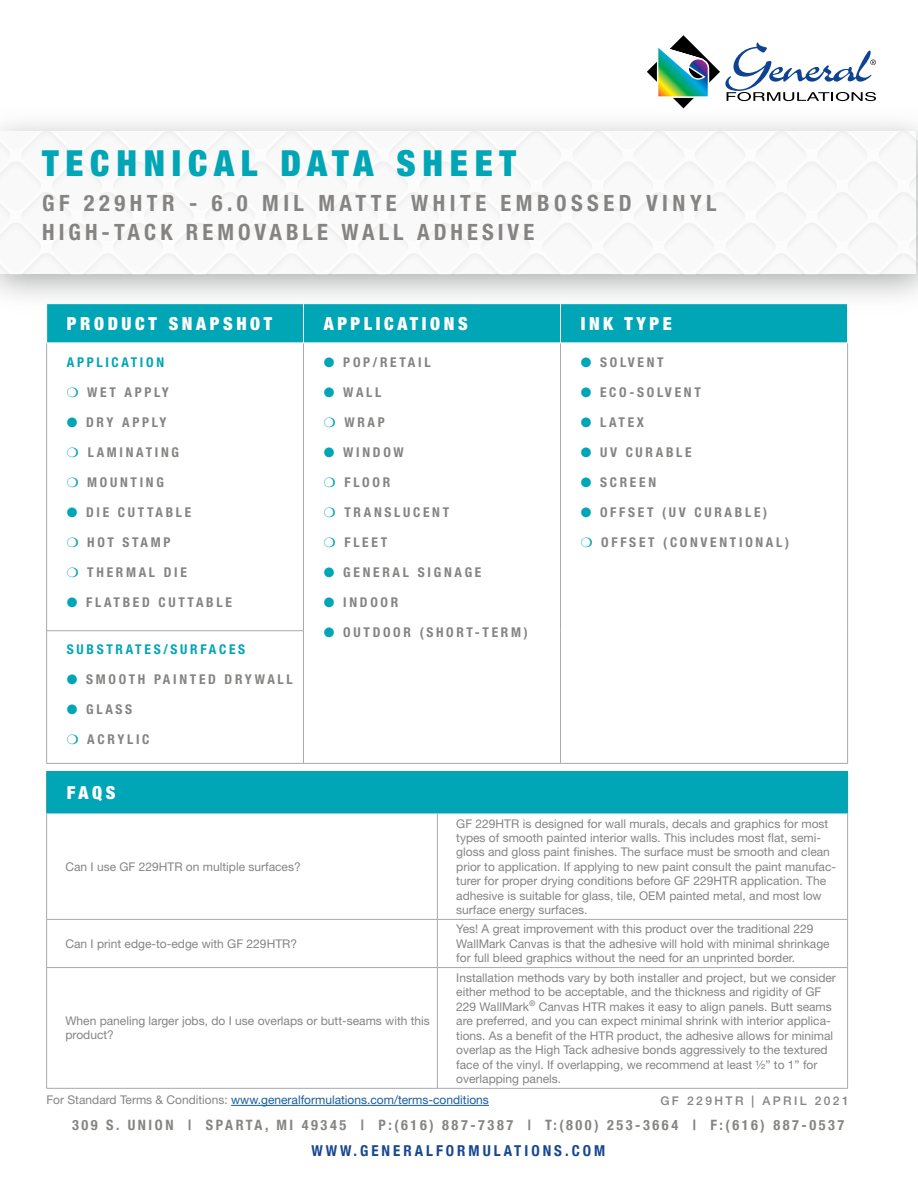
<style>
.page{position:relative;width:918px;height:1188px;background:#fff}
.page>*{position:absolute;margin:0;border:0;box-sizing:border-box;transform-origin:0 0}
.t1{font:900 condensed 36px "Helvetica Neue LT Std";letter-spacing:.19em;color:#00a5b6}
.t2{font:700 condensed 22.5px "Helvetica Neue LT Std";letter-spacing:.2em;color:#858483}
.t3{font:700 condensed 22.5px "Helvetica Neue LT Std";letter-spacing:.18em;color:#858483}
.t4{font:900 condensed 18px "Helvetica Neue LT Std";letter-spacing:.2em;color:#fff}
.t5{font:700 condensed 15px "Helvetica Neue";letter-spacing:.2em;color:#174791}
.t6{font:700 condensed 14.25px "Helvetica Neue";letter-spacing:.18em;color:#858582}
.t7{font:700 condensed 13.5px "Helvetica Neue LT Std";letter-spacing:.2em;color:#858483}
.t8{font:700 condensed 13.5px "Helvetica Neue LT Std";letter-spacing:.2em;color:#00a5b6}
.Table_Text{font:12px/14.4px "Helvetica Neue LT Std";color:#858483}
.t9{font:12px "Helvetica Neue LT Std";color:#175d9e}
.t10{font:500 12px "Helvetica Neue LT Std";letter-spacing:.2em;color:#858483}
.s1{color:#00a5b6}
.s2{color:#858483}
</style>
<div class="page">
<svg style="left:0;top:131px;width:918px;height:143px"></svg>
<svg style="left:647px;top:35px;width:229px;height:73px"></svg>
<hr style="left:231px;top:1105px;width:258px;height:1px;background:#175d9e">
<div style="left:47px;top:304px;width:800px;height:39px;background:#00a5b6"></div>
<hr style="left:46px;top:343px;width:1px;height:288px;background:#a8a9ad">
<hr style="left:303px;top:343px;width:1px;height:288px;background:#a8a9ad">
<hr style="left:560px;top:343px;width:1px;height:288px;background:#a8a9ad">
<hr style="left:847px;top:343px;width:1px;height:288px;background:#a8a9ad">
<hr style="left:46px;top:630px;width:258px;height:1px;background:#a8a9ad">
<hr style="left:46px;top:631px;width:1px;height:132px;background:#a8a9ad">
<hr style="left:303px;top:631px;width:1px;height:132px;background:#a8a9ad">
<hr style="left:560px;top:631px;width:1px;height:132px;background:#a8a9ad">
<hr style="left:847px;top:631px;width:1px;height:132px;background:#a8a9ad">
<hr style="left:46px;top:763px;width:257px;height:1px;background:#a8a9ad">
<hr style="left:303px;top:763px;width:258px;height:1px;background:#a8a9ad">
<hr style="left:561px;top:763px;width:287px;height:1px;background:#a8a9ad">
<hr style="left:303px;top:304px;width:1px;height:39px;background:#fff">
<hr style="left:560px;top:304px;width:1px;height:39px;background:#fff">
<hr style="left:46px;top:343px;width:257px;height:1px;background:#fff">
<hr style="left:303px;top:343px;width:258px;height:1px;background:#fff">
<hr style="left:561px;top:343px;width:287px;height:1px;background:#fff">
<div style="left:47px;top:771px;width:801px;height:43px;background:#00a5b6"></div>
<hr style="left:437px;top:814px;width:1px;height:105px;background:#a8a9ad">
<hr style="left:46px;top:919px;width:391px;height:1px;background:#a8a9ad">
<hr style="left:437px;top:919px;width:411px;height:1px;background:#a8a9ad">
<hr style="left:437px;top:920px;width:1px;height:47px;background:#a8a9ad">
<hr style="left:437px;top:968px;width:1px;height:120px;background:#a8a9ad">
<hr style="left:46px;top:771px;width:1px;height:42px;background:#209da5">
<hr style="left:847px;top:771px;width:1px;height:42px;background:#209da5">
<hr style="left:46px;top:813px;width:391px;height:1px;background:#aacfd4">
<hr style="left:437px;top:813px;width:411px;height:1px;background:#aacfd4">
<hr style="left:46px;top:814px;width:1px;height:105px;background:#a8a9ad">
<hr style="left:847px;top:814px;width:1px;height:105px;background:#a8a9ad">
<hr style="left:46px;top:920px;width:1px;height:47px;background:#a8a9ad">
<hr style="left:847px;top:920px;width:1px;height:47px;background:#a8a9ad">
<hr style="left:46px;top:967px;width:391px;height:1px;background:#a8a9ad">
<hr style="left:46px;top:968px;width:1px;height:120px;background:#a8a9ad">
<hr style="left:437px;top:967px;width:411px;height:1px;background:#a8a9ad">
<hr style="left:847px;top:968px;width:1px;height:120px;background:#a8a9ad">
<hr style="left:46px;top:1088px;width:391px;height:1px;background:#a8a9ad">
<hr style="left:437px;top:1088px;width:411px;height:1px;background:#a8a9ad">
<p class="t1" style="left:42px;top:141px;width:475px">TECHNICAL DATA SHEET</p>
<p class="t2" style="left:42px;top:189px;width:676px">GF 229HTR - 6.0 MIL MATTE WHITE EMBOSSED VINYL</p>
<p class="t3" style="left:42px;top:218px;width:494px">HIGH-TACK REMOVABLE WALL ADHESIVE</p>
<p class="t4" style="left:67px;top:312px;width:207px">PRODUCT SNAPSHOT</p>
<p class="t4" style="left:324px;top:312px;width:145px">APPLICATIONS</p>
<p class="t4" style="left:581px;top:312px;width:92px">INK TYPE</p>
<p class="t8" style="left:67px;top:354px;width:99px">APPLICATION</p>
<p class="t7" style="left:67px;top:384px;width:104px"><span class="s1">❍</span> WET APPLY</p>
<p class="t7" style="left:67px;top:414px;width:101px"><span class="s1">●</span> DRY APPLY</p>
<p class="t7" style="left:67px;top:444px;width:114px"><span class="s1">❍</span> LAMINATING</p>
<p class="t7" style="left:67px;top:474px;width:99px"><span class="s1">❍</span> MOUNTING</p>
<p class="t7" style="left:67px;top:504px;width:126px"><span class="s1">●</span> DIE CUTTABLE</p>
<p class="t7" style="left:67px;top:534px;width:105px"><span class="s1">❍</span> HOT STAMP</p>
<p class="t7" style="left:67px;top:564px;width:122px"><span class="s1">❍</span> THERMAL DIE</p>
<p class="t7" style="left:67px;top:594px;width:167px"><span class="s1">●</span> FLATBED CUTTABLE</p>
<p class="t7" style="left:324px;top:354px;width:108px"><span class="s1">●</span> POP/RETAIL</p>
<p class="t7" style="left:324px;top:384px;width:59px"><span class="s1">●</span> WALL</p>
<p class="t7" style="left:324px;top:414px;width:63px"><span class="s1">❍</span> WRAP</p>
<p class="t7" style="left:324px;top:444px;width:82px"><span class="s1">●</span> WINDOW</p>
<p class="t7" style="left:324px;top:474px;width:68px"><span class="s1">❍</span> FLOOR</p>
<p class="t7" style="left:324px;top:504px;width:127px"><span class="s1">❍</span> TRANSLUCENT</p>
<p class="t7" style="left:324px;top:534px;width:65px"><span class="s1">❍</span> FLEET</p>
<p class="t7" style="left:324px;top:564px;width:159px"><span class="s1">●</span> GENERAL SIGNAGE</p>
<p class="t7" style="left:324px;top:594px;width:76px"><span class="s1">●</span> INDOOR</p>
<p class="t7" style="left:324px;top:624px;width:206px"><span class="s1">●</span> OUTDOOR (SHORT-TERM)</p>
<p class="t7" style="left:581px;top:354px;width:85px"><span class="s1">●</span> SOLVENT</p>
<p class="t7" style="left:581px;top:384px;width:122px"><span class="s1">●</span> ECO-SOLVENT</p>
<p class="t7" style="left:581px;top:414px;width:65px"><span class="s1">●</span> LATEX</p>
<p class="t7" style="left:581px;top:444px;width:112px"><span class="s1">●</span> UV CURABLE</p>
<p class="t7" style="left:581px;top:474px;width:77px"><span class="s1">●</span> SCREEN</p>
<p class="t7" style="left:581px;top:504px;width:188px"><span class="s1">●</span> OFFSET (UV CURABLE)</p>
<p class="t7" style="left:581px;top:534px;width:210px"><span class="s1">❍</span> OFFSET (CONVENTIONAL)</p>
<p class="t8" style="left:67px;top:641px;width:180px">SUBSTRATES/SURFACES</p>
<p class="t7" style="left:67px;top:671px;width:227px"><span class="s1">●</span> SMOOTH PAINTED DRYWALL</p>
<p class="t7" style="left:67px;top:701px;width:67px"><span class="s1">●</span> GLASS</p>
<p class="t7" style="left:67px;top:731px;width:84px"><span class="s1">❍</span> ACRYLIC</p>
<p class="t4" style="left:67px;top:781px;width:50px">FAQS</p>
<p class="Table_Text" style="left:66px;top:859px;width:237px">Can I use GF 229HTR on multiple surfaces?</p>
<p class="Table_Text" style="left:66px;top:936px;width:233px">Can I print edge-to-edge with GF 229HTR?</p>
<p class="Table_Text" style="left:66px;top:1013px;width:366px">When paneling larger jobs, do I use overlaps or butt-seams with this product?</p>
<p class="Table_Text" style="left:456px;top:816px;width:381px">GF 229HTR is designed for wall murals, decals and graphics for most types of smooth painted interior walls. This includes most flat, semi&shy;gloss and gloss paint finishes. The surface must be smooth and clean prior to application. If applying to new paint consult the paint manufac&shy;turer for proper drying conditions before GF 229HTR application. The adhesive is suitable for glass, tile, OEM painted metal, and most low surface energy surfaces.</p>
<p class="Table_Text" style="left:456px;top:922px;width:375px">Yes! A great improvement with this product over the traditional 229<br>WallMark Canvas is that the adhesive will hold with minimal shrinkage for full bleed graphics without the need for an unprinted border.</p>
<p class="Table_Text" style="left:456px;top:970px;width:381px">Installation methods vary by both installer and project, but we consider either method to be acceptable, and the thickness and rigidity of GF 229 WallMark<sup>®</sup> Canvas HTR makes it easy to align panels. Butt seams are preferred, and you can expect minimal shrink with interior applica&shy;tions. As a benefit of the HTR product, the adhesive allows for minimal overlap as the High Tack adhesive bonds aggressively to the textured face of the vinyl. If overlapping, we recommend at least ½” to 1” for overlapping panels.</p>
<p class="t9" style="left:46px;top:1093px;width:444px"><span class="s2">For Standard Terms &amp; Conditions:</span> www.generalformulations.com/terms-conditions</p>
<p class="t10" style="left:660px;top:1094px;width:190px">GF 229HTR | APRIL 2021</p>
<p class="t6" style="left:72px;top:1113px;width:774px">309 S. UNION | SPARTA, MI 49345 | P:(616) 887-7387 | T:(800) 253-3664 | F:(616) 887-0537</p>
<p class="t5" style="left:311px;top:1138px;width:295px">WWW.GENERALFORMULATIONS.COM</p>
</div>
